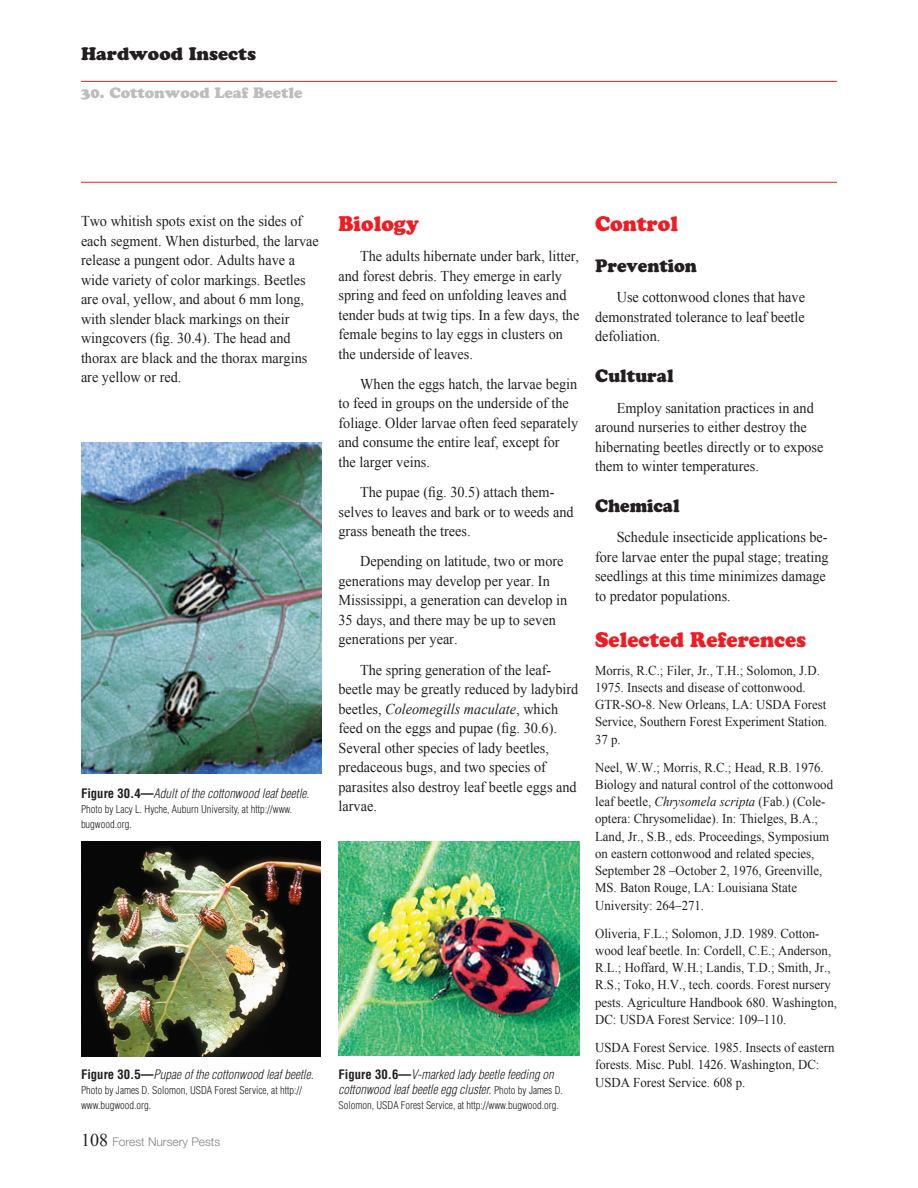
<style>
.page{position:relative;width:918px;height:1188px;background:#fff}
.page>*{position:absolute;margin:0;border:0;box-sizing:border-box;transform-origin:0 0}
.t1{font:21px "Cooper Black Std";color:#ee1d23;scale:.95 1}
.t2{font:18px "Cooper Black Std";color:#231f20;scale:.95 1}
.t3{font:18px "Cooper Black Std";color:#231f20}
.t4{font:15px/19.5px "Times New Roman";color:#231f20;scale:.95 1}
.t5{font:15px "Cooper Black Std";color:#bcbdc0}
.t6{font:13.5px/17.2px "Times New Roman";color:#231f20;scale:.95 1}
.t7{font:italic 300 condensed 12.75px/15px "Helvetica";color:#231f20}
.t8{font:300 12px "Helvetica Neue";color:#808285}
.t9{font:300 condensed 10.5px/15px "Helvetica";color:#231f20}
.s1{font-style:italic}
.s2{font-weight:700;font-style:normal}
.s3{font-family:"Times New Roman";font-weight:400;font-size:18px;color:#231f20}
.s4{font-style:normal;font-size:10.5px}
</style>
<div class="page">
<hr style="left:81px;top:81px;width:756px;height:1px;background:#ee1d23">
<hr style="left:81px;top:182px;width:756px;height:1px;background:#ee1d23">
<img style="left:81px;top:443px;width:241px;height:331px">
<img style="left:81px;top:842px;width:240px;height:214px">
<img style="left:339px;top:842px;width:240px;height:214px">
<p class="t3" style="left:81px;top:43px;width:177px">Hardwood Insects</p>
<p class="t5" style="left:81px;top:84px;width:223px">30. Cottonwood Leaf Beetle</p>
<p class="t4" style="left:81px;top:211px;width:252px">Two whitish spots exist on the sides of each segment. When disturbed, the larvae release a pungent odor. Adults have a wide variety of color markings. Beetles are oval, yellow, and about 6 mm long, with slender black markings on their wingcovers (fig. 30.4). The head and thorax are black and the thorax margins are yellow or red.</p>
<h1 class="t1" style="left:339px;top:211px;width:86px">Biology</h1>
<p class="t4" style="left:339px;top:246px;width:255px;text-indent:22px">The adults hibernate under bark, litter, and forest debris. They emerge in early spring and feed on unfolding leaves and tender buds at twig tips. In a few days, the female begins to lay eggs in clusters on the underside of leaves.</p>
<p class="t4" style="left:339px;top:374px;width:254px;text-indent:22px">When the eggs hatch, the larvae begin to feed in groups on the underside of the foliage. Older larvae often feed separately and consume the entire leaf, except for the larger veins.</p>
<p class="t4" style="left:339px;top:482px;width:249px;text-indent:22px">The pupae (fig. 30.5) attach them&shy;selves to leaves and bark or to weeds and grass beneath the trees.</p>
<p class="t4" style="left:339px;top:551px;width:242px;text-indent:22px">Depending on latitude, two or more generations may develop per year. In Mississippi, a generation can develop in 35 days, and there may be up to seven generations per year.</p>
<p class="t4" style="left:339px;top:660px;width:254px;text-indent:22px">The spring generation of the leaf&shy;beetle may be greatly reduced by ladybird beetles, <span class="s1">Coleomegills maculate</span>, which feed on the eggs and pupae (fig. 30.6).<br>Several other species of lady beetles, predaceous bugs, and two species of parasites also destroy leaf beetle eggs and larvae.</p>
<p class="t7" style="left:81px;top:785px;width:230px"><span class="s2">Figure 30.4—</span>Adult of the cottonwood leaf beetle.</p>
<p class="t9" style="left:81px;top:801px;width:213px">Photo by Lacy L. Hyche, Auburn University, at http://www. bugwood.org.</p>
<p class="t7" style="left:81px;top:1066px;width:234px"><span class="s2">Figure 30.5—</span>Pupae of the cottonwood leaf beetle.</p>
<p class="t9" style="left:81px;top:1082px;width:223px">Photo by James D. Solomon, USDA Forest Service, at http:// www.bugwood.org.</p>
<p class="t8" style="left:81px;top:1135px;width:141px"><span class="s3">108</span> Forest Nursery Pests</p>
<p class="t7" style="left:339px;top:1066px;width:226px"><span class="s2">Figure 30.6—</span>V-marked lady beetle feeding on cottonwood leaf beetle egg cluster. <span class="s4">Photo by James D.</span></p>
<p class="t9" style="left:339px;top:1097px;width:222px">Solomon, USDA Forest Service, at http://www.bugwood.org.</p>
<h1 class="t1" style="left:595px;top:211px;width:89px">Control</h1>
<p class="t2" style="left:595px;top:255px;width:109px">Prevention</p>
<p class="t4" style="left:595px;top:287px;width:223px;text-align:justify;text-indent:22px">Use cottonwood clones that have demonstrated tolerance to leaf beetle defoliation.</p>
<p class="t2" style="left:595px;top:365px;width:84px">Cultural</p>
<p class="t4" style="left:595px;top:398px;width:242px;text-indent:22px">Employ sanitation practices in and around nurseries to either destroy the hibernating beetles directly or to expose them to winter temperatures.</p>
<p class="t2" style="left:595px;top:495px;width:91px">Chemical</p>
<p class="t4" style="left:595px;top:527px;width:247px;text-indent:22px">Schedule insecticide applications be&shy;fore larvae enter the pupal stage; treating seedlings at this time minimizes damage to predator populations.</p>
<h1 class="t1" style="left:595px;top:627px;width:224px">Selected References</h1>
<p class="t6" style="left:595px;top:661px;width:246px">Morris, R.C.; Filer, Jr., T.H.; Solomon, J.D.<br>1975. Insects and disease of cottonwood.<br>GTR-SO-8. New Orleans, LA: USDA Forest Service, Southern Forest Experiment Station.<br>37 p.</p>
<p class="t6" style="left:595px;top:758px;width:252px">Neel, W.W.; Morris, R.C.; Head, R.B. 1976.<br>Biology and natural control of the cottonwood leaf beetle, <span class="s1">Chrysomela scripta</span> (Fab.) (Cole&shy;optera: Chrysomelidae). In: Thielges, B.A.; Land, Jr., S.B., eds. Proceedings, Symposium on eastern cottonwood and related species, September 28 –October 2, 1976, Greenville, MS. Baton Rouge, LA: Louisiana State University: 264–271.</p>
<p class="t6" style="left:595px;top:924px;width:256px">Oliveria, F.L.; Solomon, J.D. 1989. Cotton&shy;wood leaf beetle. In: Cordell, C.E.; Anderson, R.L.; Hoffard, W.H.; Landis, T.D.; Smith, Jr., R.S.; Toko, H.V., tech. coords. Forest nursery pests. Agriculture Handbook 680. Washington, DC: USDA Forest Service: 109–110.</p>
<p class="t6" style="left:595px;top:1039px;width:253px">USDA Forest Service. 1985. Insects of eastern forests. Misc. Publ. 1426. Washington, DC:<br>USDA Forest Service. 608 p.</p>
</div>
